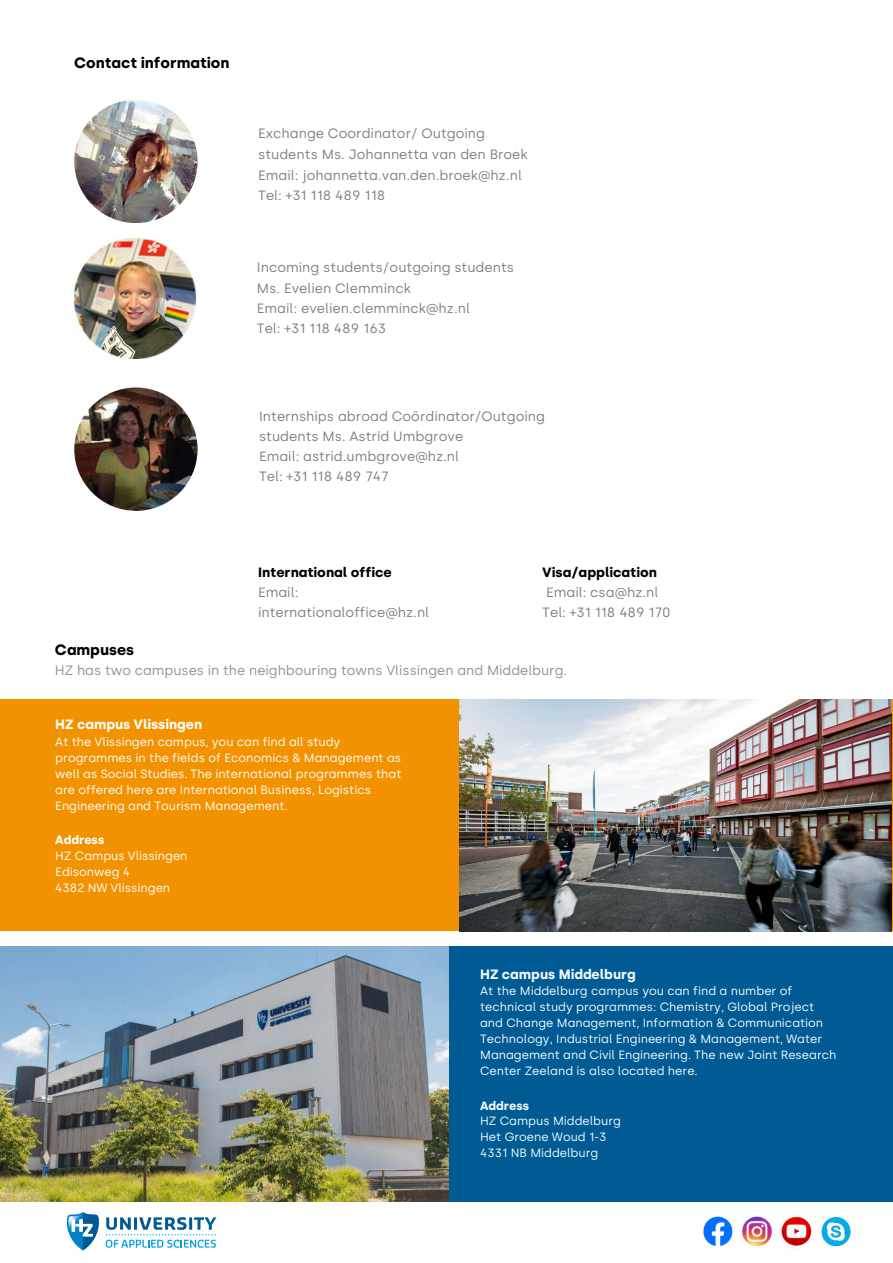
<style>
.page{position:relative;width:893px;height:1263px;background:#fff}
.page>*{position:absolute;margin:0;border:0;box-sizing:border-box;transform-origin:0 0}
.t1{font:700 15px "Silka";color:#000}
.t2{font:13.5px/20.1px "Silka";color:#808080}
.t3{font:13.5px "Silka";color:#929292}
.t4{font:700 13.5px "Silka";color:#000}
.t5{font:700 13.5px "Silka";color:#fff}
.t6{font:700 13.5px "Silka";color:#f3fafb}
.t7{font:12px/15.9px "Silka";color:#f3fafb}
.t8{font:12px/15.9px "Silka";color:#fff}
.t9{font:700 12px "Silka";color:#fff}
.t10{font:700 12px "Silka";color:#f3fafb}
</style>
<div class="page">
<img style="left:703px;top:1216px;width:30px;height:31px">
<img style="left:742px;top:1216px;width:30px;height:31px">
<img style="left:781px;top:1216px;width:31px;height:30px">
<img style="left:821px;top:1216px;width:30px;height:30px">
<div style="left:0;top:946px;width:893px;height:256px;background:#005b94"></div>
<div style="left:0;top:699px;width:893px;height:232px;background:#f39200"></div>
<img style="left:459px;top:699px;width:433px;height:232px">
<img style="left:0;top:946px;width:448px;height:256px">
<img style="left:74px;top:100px;width:124px;height:123px;border-radius:62px">
<img style="left:75px;top:238px;width:120px;height:121px">
<img style="left:74px;top:387px;width:124px;height:124px;border-radius:62px">
<svg style="left:106px;top:1217px;width:110px;height:31px"></svg>
<svg style="left:67px;top:1212px;width:32px;height:38px"></svg>
<p class="t1" style="left:74px;top:54px;width:157px">Contact information</p>
<p class="t2" style="left:258px;top:123px;width:271px;line-height:20.9px">Exchange Coordinator/ Outgoing students Ms. Johannetta van den Broek Email: johannetta.van.den.broek@hz.nl Tel: +31 118 489 118</p>
<p class="t2" style="left:257px;top:258px;width:259px">Incoming students/outgoing students<br>Ms. Evelien Clemminck<br>Email: evelien.clemminck@hz.nl<br>Tel: +31 118 489 163</p>
<p class="t2" style="left:259px;top:406px;width:287px">Internships abroad Coördinator/Outgoing students Ms. Astrid Umbgrove<br>Email: astrid.umbgrove@hz.nl<br>Tel: +31 118 489 747</p>
<p class="t4" style="left:258px;top:564px;width:135px">International office</p>
<p class="t2" style="left:258px;top:582px;width:173px">Email: internationaloffice@hz.nl</p>
<p class="t4" style="left:542px;top:564px;width:116px">Visa/application</p>
<p class="t2" style="left:542px;top:582px;width:130px">Email: csa@hz.nl<br>Tel: +31 118 489 170</p>
<p class="t1" style="left:55px;top:641px;width:81px">Campuses</p>
<p class="t3" style="left:55px;top:662px;width:514px">HZ has two campuses in the neighbouring towns Vlissingen and Middelburg.</p>
<p class="t5" style="left:55px;top:716px;width:148px">HZ campus Vlissingen</p>
<p class="t8" style="left:55px;top:734px;width:348px">At the Vlissingen campus, you can find all study programmes in the fields of Economics &amp; Management as well as Social Studies. The international programmes that are offered here are International Business, Logistics Engineering and Tourism Management.</p>
<p class="t9" style="left:55px;top:832px;width:51px">Address</p>
<p class="t8" style="left:55px;top:848px;width:134px">HZ Campus Vlissingen<br>Edisonweg 4<br>4382 NW Vlissingen</p>
<p class="t6" style="left:480px;top:966px;width:157px">HZ campus Middelburg</p>
<p class="t7" style="left:480px;top:983px;width:358px">At the Middelburg campus you can find a number of technical study programmes: Chemistry, Global Project and Change Management, Information &amp; Communication Technology, Industrial Engineering &amp; Management, Water Management and Civil Engineering. The new Joint Research Center Zeeland is also located here.</p>
<p class="t10" style="left:480px;top:1098px;width:51px">Address</p>
<p class="t7" style="left:480px;top:1113px;width:142px">HZ Campus Middelburg<br>Het Groene Woud 1-3<br>4331 NB Middelburg</p>
</div>
